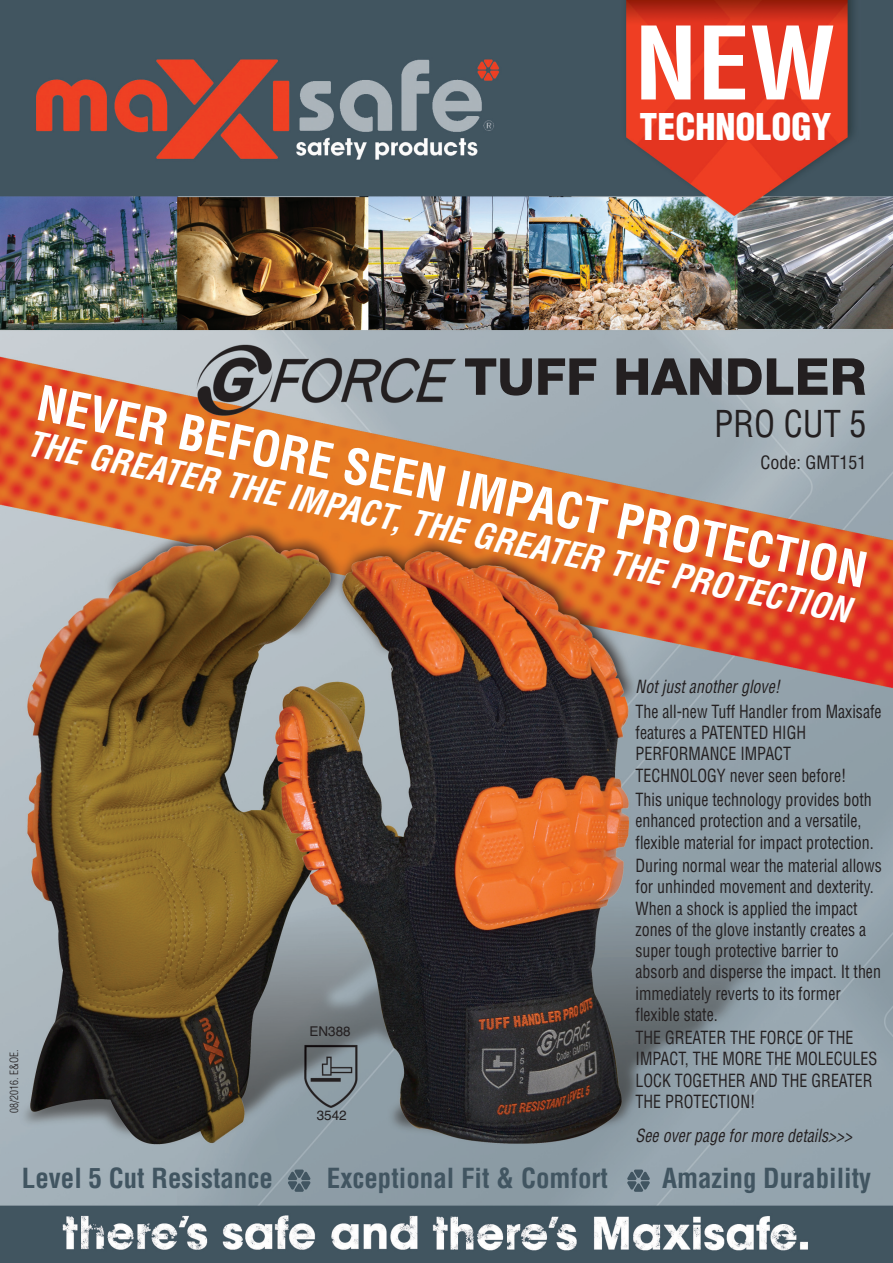
<style>
.page{position:relative;width:893px;height:1263px;background:#fff}
.page>*{position:absolute;margin:0;border:0;box-sizing:border-box;transform-origin:0 0}
.t1{font:700 condensed 98.55px "Helvetica";color:#fff;scale:1.05 1}
.t2{font:800 51px "Helvetica Neue LT Std";color:#231f20}
.t3{font:700 condensed 47.7px "Helvetica";color:#fff}
.t4{font:condensed 36.15px "Helvetica";color:#231f20;scale:.95 1}
.t5{font:900 condensed 36px "Helvetica";color:#fff}
.t6{font:italic 700 condensed 34.5px "Helvetica";color:#fff}
.t7{font:700 condensed 27px "Helvetica";color:#415561}
.t8{font:condensed 18px "Helvetica";color:#231f20}
.t9{font:condensed 17.7px/21.3px "Helvetica";color:#231f20;scale:.9 1}
.t10{font:italic condensed 17.7px "Helvetica";color:#231f20;scale:.9 1}
.t11{font:13.5px "Helvetica";color:#231f20}
.t12{font:300 condensed 11.1px "Helvetica";color:#231f20}
</style>
<div class="page">
<img style="left:0;top:0;width:893px;height:1263px">
<svg style="left:288px;top:1169px;width:22px;height:23px"></svg>
<svg style="left:627px;top:1169px;width:23px;height:23px"></svg>
<h1 class="t1" style="left:634px;top:26px;width:193px">NEW</h1>
<h3 class="t5" style="left:640px;top:113px;width:193px">TECHNOLOGY</h3>
<h2 class="t2" style="left:464px;top:347px;width:404px">TUFF HANDLER</h2>
<h3 class="t4" style="left:714px;top:410px;width:162px">PRO CUT 5</h3>
<h3 class="t3" style="left:43px;top:381px;width:847px;rotate:12deg">NEVER BEFORE SEEN IMPACT PROTECTION</h3>
<h3 class="t6" style="left:31px;top:427px;width:841px;rotate:12deg">THE GREATER THE IMPACT, THE GREATER THE PROTECTION</h3>
<p class="t8" style="left:761px;top:455px;width:107px">Code: GMT151</p>
<p class="t12" style="left:10px;top:1113px;width:64px;rotate:-90deg">08/2016. E&amp;OE.</p>
<p class="t11" style="left:310px;top:1027px;width:43px">EN388</p>
<p class="t11" style="left:317px;top:1111px;width:32px">3542</p>
<p class="t10" style="left:636px;top:680px;width:166px">Notjustanotherglove!</p>
<p class="t9" style="left:636px;top:702px;width:275px">The all-new Tuff Handler from Maxisafe features a PATENTED HIGH<br>PERFORMANCE IMPACT<br>TECHNOLOGY never seen before!</p>
<p class="t9" style="left:636px;top:790px;width:266px">This unique technology provides both enhanced protection and a versatile, flexible material for impact protection.</p>
<p class="t9" style="left:636px;top:856px;width:275px">During normal wear the material allows for unhinded movement and dexterity.<br>When a shock is applied the impact zones of the glove instantly creates a super tough protective barrier to absorb and disperse the impact. It then immediately reverts to its former flexible state.</p>
<p class="t9" style="left:636px;top:1028px;width:270px">THE GREATER THE FORCE OF THE<br>IMPACT, THE MORE THE MOLECULES<br>LOCK TOGETHER AND THE GREATER<br>THE PROTECTION!</p>
<p class="t10" style="left:636px;top:1128px;width:246px">See overpage formore details&gt;&gt;&gt;</p>
<h3 class="t7" style="left:22px;top:1168px;width:253px">Level 5 Cut Resistance</h3>
<h3 class="t7" style="left:327px;top:1168px;width:283px">Exceptional Fit &amp; Comfort</h3>
<h3 class="t7" style="left:662px;top:1168px;width:211px">Amazing Durability</h3>
</div>
